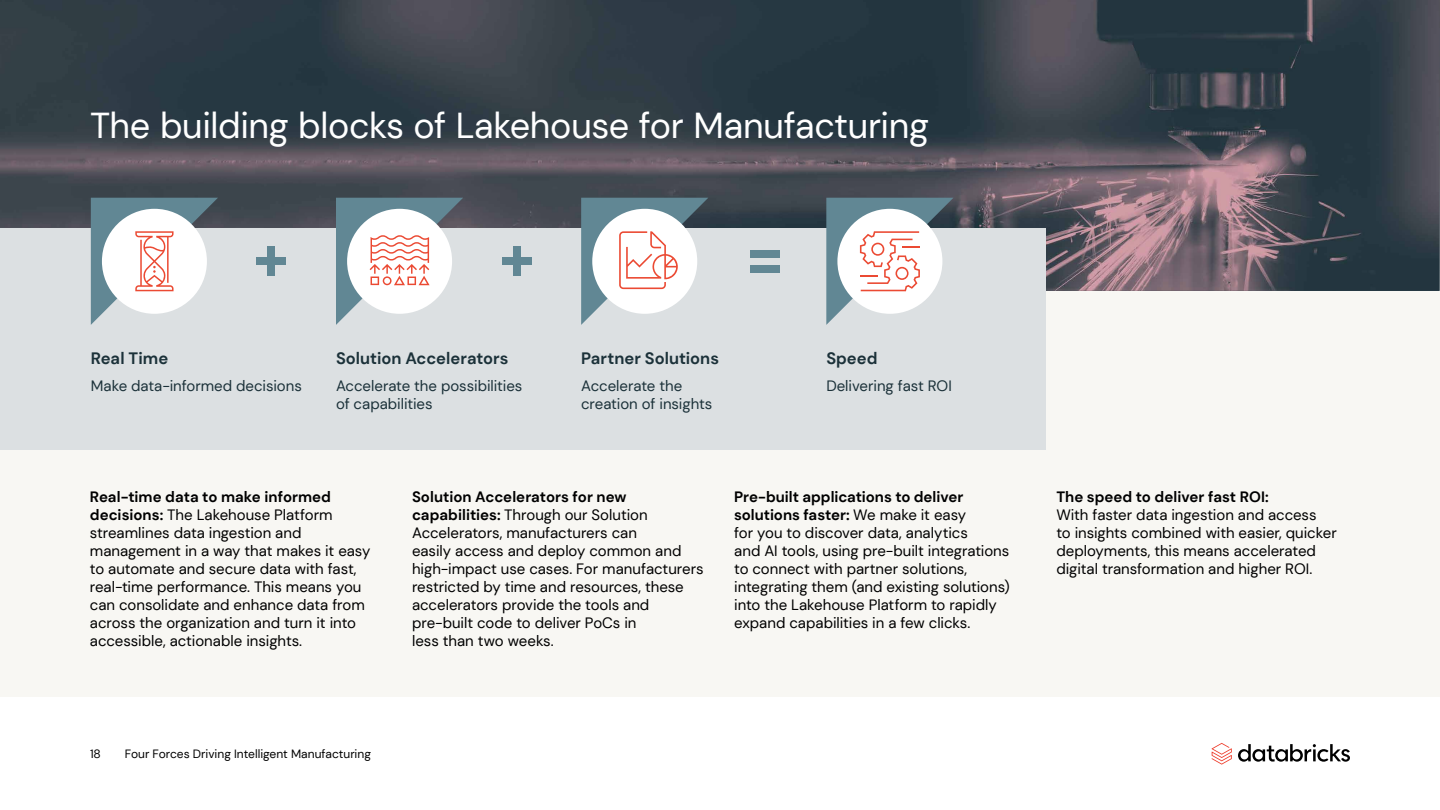
<style>
.page{position:relative;width:1440px;height:810px;background:#fff}
.page>*{position:absolute;margin:0;border:0;box-sizing:border-box;transform-origin:0 0}
.t1{font:36px "DM Sans";letter-spacing:-.01em;color:#fff}
.t2{font:700 16.5px "DM Sans";color:#1b3139}
.t3{font:15px/18px "DM Sans";letter-spacing:-.005em;color:#000}
.t4{font:15px/18px "DM Sans";letter-spacing:-.005em;color:#1b3139}
.t5{font:700 15px "DM Sans";color:#000}
.t6{font:12px "DM Sans";color:#000}
.s1{font-weight:700}
</style>
<div class="page">
<div style="left:1px;top:291px;width:1439px;height:407px;background:#f8f7f3"></div>
<img style="left:0;top:0;width:1440px;height:291px">
<div style="left:0;top:228px;width:1046px;height:222px;background:#dce0e2"></div>
<div style="left:268px;top:246px;width:7px;height:30px;background:#618794"></div>
<div style="left:256px;top:258px;width:30px;height:7px;background:#618794"></div>
<div style="left:513px;top:246px;width:7px;height:30px;background:#618794"></div>
<div style="left:502px;top:258px;width:30px;height:7px;background:#618794"></div>
<div style="left:750px;top:250px;width:30px;height:8px;background:#618794"></div>
<div style="left:750px;top:265px;width:30px;height:8px;background:#618794"></div>
<svg style="left:91px;top:198px;width:127px;height:127px"></svg>
<svg style="left:826px;top:198px;width:128px;height:127px"></svg>
<svg style="left:581px;top:198px;width:127px;height:127px"></svg>
<svg style="left:336px;top:198px;width:127px;height:127px"></svg>
<svg style="left:1238px;top:744px;width:112px;height:18px"></svg>
<svg style="left:1212px;top:743px;width:20px;height:22px"></svg>
<h1 class="t1" style="left:90px;top:103px;width:840px">The building blocks of Lakehouse for Manufacturing</h1>
<p class="t2" style="left:91px;top:347px;width:79px">Real Time</p>
<p class="t4" style="left:91px;top:376px;width:213px">Make data-informed decisions</p>
<p class="t2" style="left:336px;top:347px;width:174px">Solution Accelerators</p>
<p class="t4" style="left:336px;top:376px;width:188px">Accelerate the possibilities of capabilities</p>
<p class="t2" style="left:581px;top:347px;width:139px">Partner Solutions</p>
<p class="t4" style="left:581px;top:376px;width:133px">Accelerate the creation of insights</p>
<p class="t2" style="left:826px;top:347px;width:53px">Speed</p>
<p class="t4" style="left:826px;top:376px;width:127px">Delivering fast ROI</p>
<p class="t3" style="left:90px;top:488px;width:282px"><span class="s1">Real-time data to make informed decisions:</span> The Lakehouse Platform streamlines data ingestion and management in a way that makes it easy to automate and secure data with fast, real-time performance. This means you can consolidate and enhance data from across the organization and turn it into accessible, actionable insights.</p>
<p class="t3" style="left:412px;top:488px;width:293px"><span class="s1">Solution Accelerators for new capabilities:</span> Through our Solution Accelerators, manufacturers can<br>easily access and deploy common and high-impact use cases. For manufacturers restricted by time and resources, these accelerators provide the tools and pre-built code to deliver PoCs in<br>less than two weeks.</p>
<p class="t3" style="left:734px;top:488px;width:277px"><span class="s1">Pre-built applications to deliver solutions faster:</span> We make it easy<br>for you to discover data, analytics<br>and AI tools, using pre-built integrations to connect with partner solutions, integrating them (and existing solutions) into the Lakehouse Platform to rapidly expand capabilities in a few clicks.</p>
<p class="t5" style="left:1056px;top:488px;width:214px">The speed to deliver fast ROI:</p>
<p class="t3" style="left:1056px;top:506px;width:282px">With faster data ingestion and access<br>to insights combined with easier, quicker deployments, this means accelerated digital transformation and higher ROI.</p>
<p class="t6" style="left:90px;top:746px;width:12px">18</p>
<p class="t6" style="left:125px;top:746px;width:248px">Four Forces Driving Intelligent Manufacturing</p>
</div>
